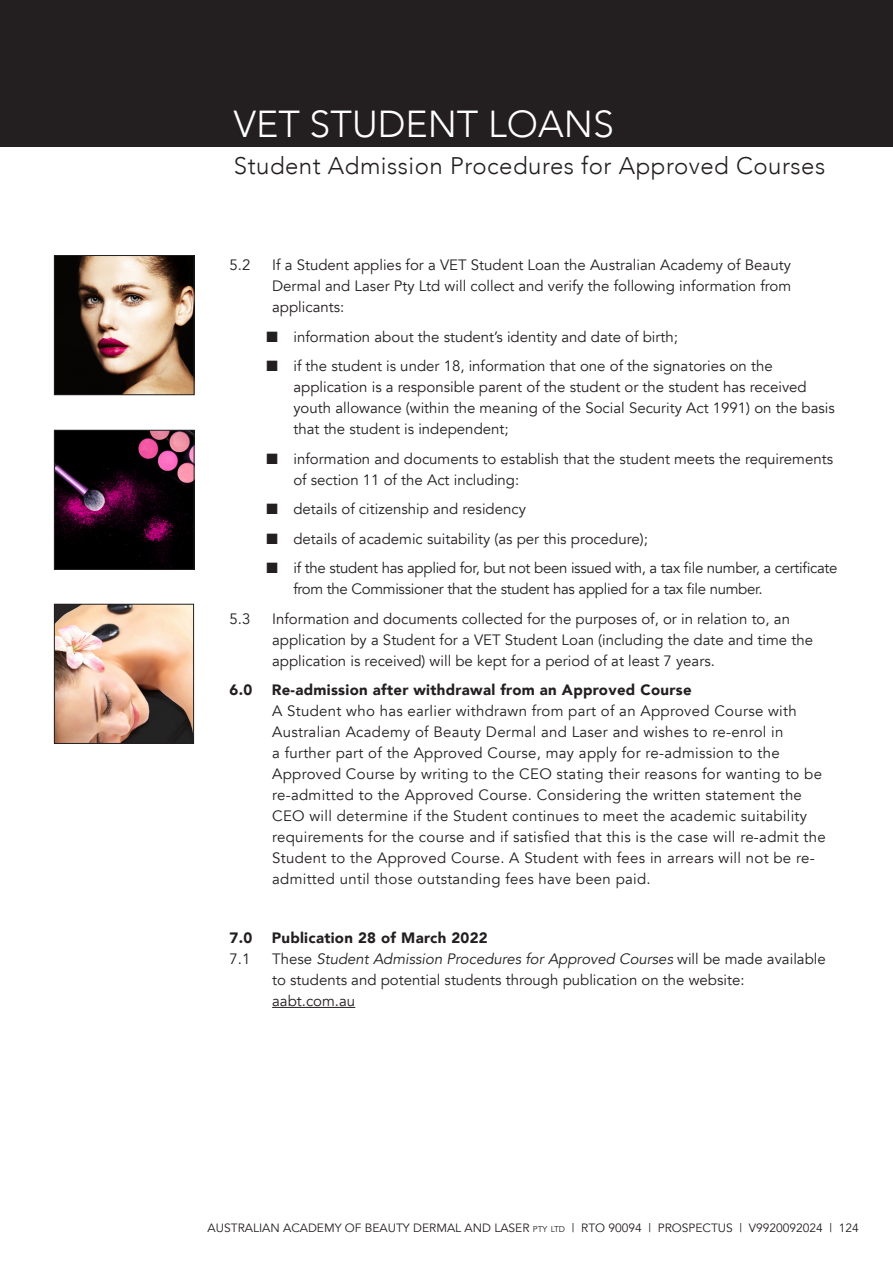
<style>
.page{position:relative;width:893px;height:1263px;background:#fff}
.page>*{position:absolute;margin:0;border:0;box-sizing:border-box;transform-origin:0 0}
.Heading_Top_of_Page{font:300 37.5px "Avenir";color:#fff}
.subheading_top_of_page{font:300 24px "Avenir";letter-spacing:.02em;color:#231f20}
.subheading{font:15px/21px "Avenir";color:#231f20}
.subheading-2{font:15px/21px "Avenir";letter-spacing:.02em;color:#231f20}
.subheading-3{font:15px/21px "Avenir";letter-spacing:-.02em;color:#231f20}
.Body_Bold{font:900 15px "Avenir";letter-spacing:.02em;color:#231f20}
.t1{font:12px "Avenir";color:#231f20}
.s1{font-style:italic}
.s2{font-size:8.4px}
</style>
<div class="page">
<img style="left:56px;top:432px;width:136px;height:136px">
<div style="left:54px;top:430px;width:140px;height:140px;border:1px solid #231f20"></div>
<img style="left:56px;top:257px;width:136px;height:136px">
<div style="left:54px;top:255px;width:140px;height:140px;border:1px solid #231f20"></div>
<img style="left:56px;top:606px;width:136px;height:136px">
<div style="left:54px;top:604px;width:140px;height:140px;border:1px solid #231f20"></div>
<div style="left:0;top:0;width:893px;height:146px;background:#231f20"></div>
<hr style="left:272px;top:1007px;width:83px;height:1px;background:#231f20">
<p class="Heading_Top_of_Page" style="left:234px;top:102px;width:381px">VET STUDENT LOANS</p>
<p class="subheading_top_of_page" style="left:234px;top:152px;width:593px">Student Admission Procedures for Approved Courses</p>
<p class="subheading" style="left:230px;top:255px;width:22px">5.2</p>
<p class="subheading" style="left:272px;top:255px;width:521px;text-align:justify">If a Student applies for a VET Student Loan the Australian Academy of Beauty Dermal and Laser Pty Ltd will collect and verify the following information from applicants:</p>
<p class="subheading" style="left:266px;top:326px;width:413px">■ information about the student’s identity and date of birth;</p>
<p class="subheading" style="left:293px;top:356px;width:543px;text-indent:-27px">■ if the student is under 18, information that one of the signatories on the application is a responsible parent of the student or the student has received youth allowance (within the meaning of the Social Security Act 1991) on the basis that the student is independent;</p>
<p class="subheading" style="left:293px;top:448px;width:541px;text-indent:-27px">■ information and documents to establish that the student meets the requirements of section 11 of the Act including:</p>
<p class="subheading" style="left:266px;top:499px;width:261px">■ details of citizenship and residency</p>
<p class="subheading" style="left:266px;top:528px;width:383px">■ details of academic suitability (as per this procedure);</p>
<p class="subheading-3" style="left:293px;top:558px;width:546px;text-indent:-27px">■ if the student has applied for, but not been issued with, a tax file number, a certificate from the Commissioner that the student has applied for a tax file number.</p>
<p class="subheading" style="left:230px;top:608px;width:22px">5.3</p>
<p class="subheading" style="left:272px;top:608px;width:542px">Information and documents collected for the purposes of, or in relation to, an application by a Student for a VET Student Loan (including the date and time the application is received) will be kept for a period of at least 7 years.</p>
<p class="Body_Bold" style="left:230px;top:677px;width:24px">6.0</p>
<p class="Body_Bold" style="left:272px;top:677px;width:421px">Re-admission after withdrawal from an Approved Course</p>
<p class="subheading-2" style="left:272px;top:701px;width:555px">A Student who has earlier withdrawn from part of an Approved Course with Australian Academy of Beauty Dermal and Laser and wishes to re-enrol in<br>a further part of the Approved Course, may apply for re-admission to the Approved Course by writing to the CEO stating their reasons for wanting to be re-admitted to the Approved Course. Considering the written statement the CEO will determine if the Student continues to meet the academic suitability requirements for the course and if satisfied that this is the case will re-admit the Student to the Approved Course. A Student with fees in arrears will not be re&shy;admitted until those outstanding fees have been paid.</p>
<p class="Body_Bold" style="left:230px;top:925px;width:24px">7.0</p>
<p class="Body_Bold" style="left:272px;top:925px;width:218px">Publication 28 of March 2022</p>
<p class="subheading" style="left:230px;top:949px;width:22px">7.1</p>
<p class="subheading" style="left:272px;top:949px;width:555px">These <span class="s1">Student Admission Procedures for Approved Courses</span> will be made available to students and potential students through publication on the website: aabt.com.au</p>
<p class="t1" style="left:208px;top:1221px;width:653px">AUSTRALIAN ACADEMY OF BEAUTY DERMAL AND LASER <span class="s2">pty ltd</span> | RTO 90094 | PROSPECTUS | V9920092024 | 124</p>
</div>
